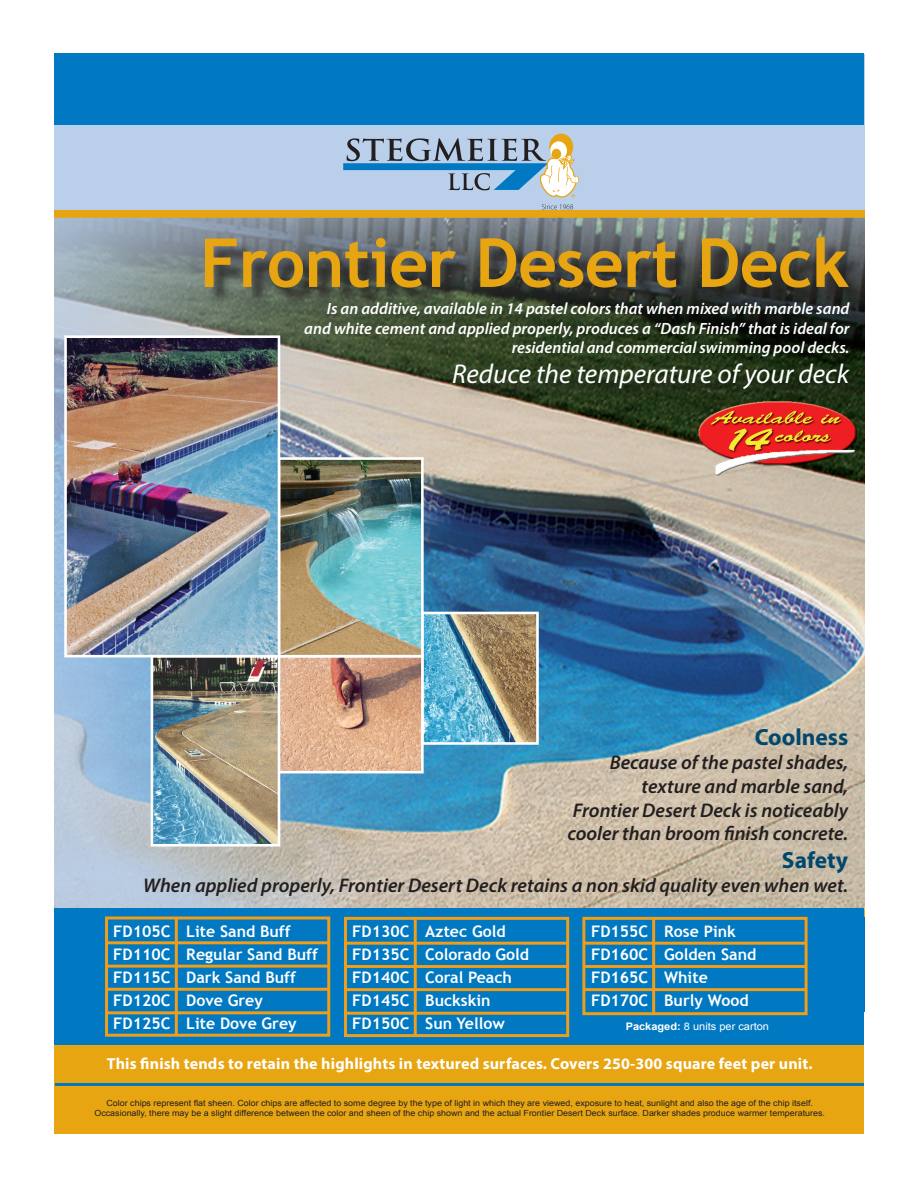
<style>
.page{position:relative;width:918px;height:1188px;background:#fff}
.page>*{position:absolute;margin:0;border:0;box-sizing:border-box;transform-origin:0 0}
.t1{font:700 67.65px "Trebuchet MS";letter-spacing:-.01em;color:#e7a512}
.t2{font:italic 27.3px "Myriad Pro";color:#fff}
.t3{font:700 23.4px "Myriad Pro";color:#02486d}
.t4{font:italic 600 19.8px/23.9px "Myriad Pro";color:#231f20;text-align:right}
.t5{font:italic 600 16.35px/19.6px "Myriad Pro";color:#fff;text-align:right}
.t6{font:700 16.05px "Myriad Pro";letter-spacing:.01em;color:#fff}
.t7{font:700 15.9px/23.1px "Trebuchet MS";color:#fff;text-align:justify}
.t8{font:10.35px "Arial";color:#fff;scale:1.06 1}
.t9{font:8.4px/10.1px "Arial";color:#231f20;text-align:center;scale:1.06 1}
.s1{font-weight:700}
</style>
<div class="page">
<img style="left:54px;top:125px;width:810px;height:784px">
<div style="left:54px;top:1029px;width:810px;height:105px;background:#e7a512"></div>
<hr style="left:56px;top:1083px;width:808px;height:2px;background:#0079c2">
<div style="left:54px;top:909px;width:810px;height:136px;background:#0079c2"></div>
<div style="left:54px;top:54px;width:810px;height:71px;background:#0079c2"></div>
<div style="left:207px;top:239px;width:659px;height:67px;background:#231f20;opacity:.75"></div>
<div style="left:456px;top:366px;width:411px;height:40px;background:#231f20;opacity:.75"></div>
<div style="left:549px;top:134px;width:24px;height:26px;background:#e7a512;border-radius:50%"></div>
<svg style="left:343px;top:138px;width:236px;height:60px;background:#97b2c7"></svg>
<svg style="left:542px;top:204px;width:31px;height:5px"></svg>
<img style="left:425px;top:616px;width:110px;height:125px">
<div style="left:421px;top:612px;width:118px;height:133px;border:3px solid #fff"></div>
<img style="left:280px;top:659px;width:140px;height:110px">
<div style="left:275px;top:655px;width:149px;height:118px;border:3px solid #fff"></div>
<img style="left:282px;top:461px;width:138px;height:192px">
<div style="left:278px;top:457px;width:146px;height:200px;border:3px solid #fff"></div>
<img style="left:155px;top:659px;width:121px;height:184px">
<div style="left:151px;top:655px;width:129px;height:192px;border:3px solid #fff"></div>
<img style="left:68px;top:339px;width:208px;height:314px">
<div style="left:64px;top:335px;width:216px;height:322px;border:3px solid #fff"></div>
<div style="left:105px;top:917px;width:225px;height:120px;border:3px solid #f09d19"></div>
<hr style="left:175px;top:918px;width:3px;height:117px;background:#f09d19">
<hr style="left:107px;top:941px;width:221px;height:3px;background:#f09d19">
<hr style="left:107px;top:965px;width:222px;height:3px;background:#f09d19">
<hr style="left:107px;top:988px;width:222px;height:3px;background:#f09d19">
<hr style="left:107px;top:1011px;width:222px;height:3px;background:#f09d19">
<div style="left:582px;top:917px;width:226px;height:98px;border:3px solid #f09d19"></div>
<hr style="left:652px;top:919px;width:3px;height:94px;background:#f09d19">
<hr style="left:585px;top:942px;width:220px;height:3px;background:#f09d19">
<hr style="left:585px;top:965px;width:222px;height:3px;background:#f09d19">
<hr style="left:585px;top:988px;width:222px;height:3px;background:#f09d19">
<div style="left:344px;top:917px;width:225px;height:120px;border:3px solid #f09d19"></div>
<hr style="left:414px;top:919px;width:3px;height:116px;background:#f09d19">
<hr style="left:346px;top:942px;width:221px;height:3px;background:#f09d19">
<hr style="left:346px;top:965px;width:222px;height:3px;background:#f09d19">
<hr style="left:346px;top:988px;width:222px;height:3px;background:#f09d19">
<hr style="left:345px;top:1012px;width:222px;height:3px;background:#f09d19">
<h1 class="t1" style="left:200px;top:221px;width:651px">Frontier Desert Deck</h1>
<h3 class="t5" style="left:304px;top:298px;width:547px">Is an additive, available in 14 pastel colors that when mixed with marble sand and white cement and applied properly, produces a “Dash Finish” that is ideal for residential and commercial swimming pool decks.</h3>
<h2 class="t2" style="left:452px;top:357px;width:399px">Reduce the temperature of your deck</h2>
<h3 class="t3" style="left:755px;top:722px;width:95px">Coolness</h3>
<h3 class="t4" style="left:567px;top:750px;width:282px">Because of the pastel shades, texture and marble sand,<br>Frontier Desert Deck is noticeably cooler than broom finish concrete.</h3>
<h3 class="t3" style="left:782px;top:845px;width:68px">Safety</h3>
<h3 class="t4" style="left:143px;top:873px;width:707px">When applied properly, Frontier Desert Deck retains a non skid quality even when wet.</h3>
<h3 class="t7" style="left:113px;top:920px;width:59px">FD105C FD110C FD115C FD120C FD125C</h3>
<h3 class="t7" style="left:186px;top:920px;width:133px;text-align:left">Lite Sand Buff<br>Regular Sand Buff<br>Dark Sand Buff<br>Dove Grey<br>Lite Dove Grey</h3>
<h3 class="t7" style="left:352px;top:920px;width:59px">FD130C FD135C FD140C FD145C FD150C</h3>
<h3 class="t7" style="left:425px;top:920px;width:105px;text-align:left">Aztec Gold<br>Colorado Gold<br>Coral Peach<br>Buckskin<br>Sun Yellow</h3>
<h3 class="t7" style="left:591px;top:920px;width:59px">FD155C FD160C FD165C FD170C</h3>
<h3 class="t7" style="left:664px;top:920px;width:94px;text-align:left">Rose Pink<br>Golden Sand<br>White<br>Burly Wood</h3>
<p class="t8" style="left:626px;top:1020px;width:137px"><span class="s1">Packaged:</span> 8 units per carton</p>
<h3 class="t6" style="left:107px;top:1053px;width:707px">This finish tends to retain the highlights in textured surfaces. Covers 250-300 square feet per unit.</h3>
<p class="t9" style="left:94px;top:1098px;width:691px">Color chips represent flat sheen. Color chips are affected to some degree by the type of light in which they are viewed, exposure to heat, sunlight and also the age of the chip itself.<br>Occasionally, there may be a slight difference between the color and sheen of the chip shown and the actual Frontier Desert Deck surface. Darker shades produce warmer temperatures.</p>
</div>
